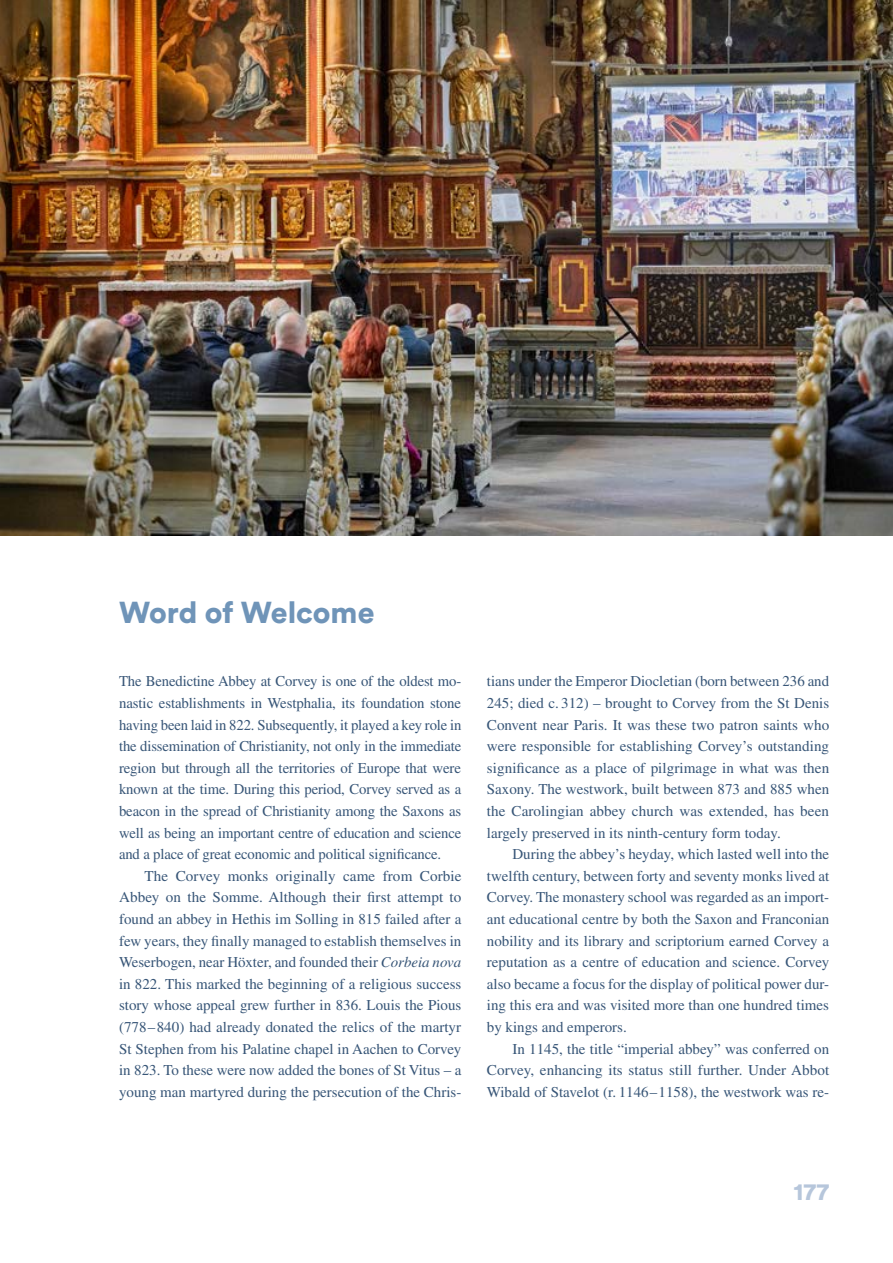
<style>
.page{position:relative;width:893px;height:1263px;background:#fff}
.page>*{position:absolute;margin:0;border:0;box-sizing:border-box;transform-origin:0 0}
.t1{font:900 30px "Circular Std";color:#6f94b8}
.t2{font:900 24px "Circular Std";color:#b6c6db}
.t3{font:15px/21.6px "Times LT Std";color:#375577;text-align:justify}
.s1{font-style:italic}
</style>
<div class="page">
<img style="left:0;top:0;width:893px;height:535px">
<h1 class="t1" style="left:119px;top:593px;width:257px">Word of Welcome</h1>
<p class="t3" style="left:119px;top:670px;width:344px">The Benedictine Abbey at Corvey is one of the oldest mo&shy;nastic establishments in Westphalia, its foundation stone having been laid in 822. Subsequently, it played a key role in the dissemination of Christianity, not only in the immediate region but through all the territories of Europe that were known at the time. During this period, Corvey served as a beacon in the spread of Christianity among the Saxons as well as being an important centre of education and science and a place of great economic and political significance.</p>
<p class="t3" style="left:119px;top:865px;width:344px;text-indent:26px">The Corvey monks originally came from Corbie Abbey on the Somme. Although their first attempt to found an abbey in Hethis im Solling in 815 failed after a few years, they finally managed to establish themselves in Weserbogen, near Höxter, and founded their <span class="s1">Corbeia nova </span>in 822. This marked the beginning of a religious success story whose appeal grew further in 836. Louis the Pious (778–840) had already donated the relics of the martyr St Stephen from his Palatine chapel in Aachen to Corvey in 823. To these were now added the bones of St Vitus – a young man martyred during the persecution of the Chris-</p>
<p class="t3" style="left:487px;top:670px;width:344px">tians under the Emperor Diocletian (born between 236 and 245; died c. 312) – brought to Corvey from the St Denis Convent near Paris. It was these two patron saints who were responsible for establishing Corvey’s outstanding significance as a place of pilgrimage in what was then Saxony. The westwork, built between 873 and 885 when the Carolingian abbey church was extended, has been largely preserved in its ninth-century form today.</p>
<p class="t3" style="left:487px;top:843px;width:344px;text-indent:26px">During the abbey’s heyday, which lasted well into the twelfth century, between forty and seventy monks lived at Corvey. The monastery school was regarded as an import&shy;ant educational centre by both the Saxon and Franconian nobility and its library and scriptorium earned Corvey a reputation as a centre of education and science. Corvey also became a focus for the display of political power dur&shy;ing this era and was visited more than one hundred times by kings and emperors.</p>
<p class="t3" style="left:487px;top:1038px;width:344px;text-indent:26px">In 1145, the title “imperial abbey” was conferred on Corvey, enhancing its status still further. Under Abbot Wibald of Stavelot (r. 1146–1158), the westwork was re-</p>
<h2 class="t2" style="left:793px;top:1176px;width:37px">177</h2>
</div>
